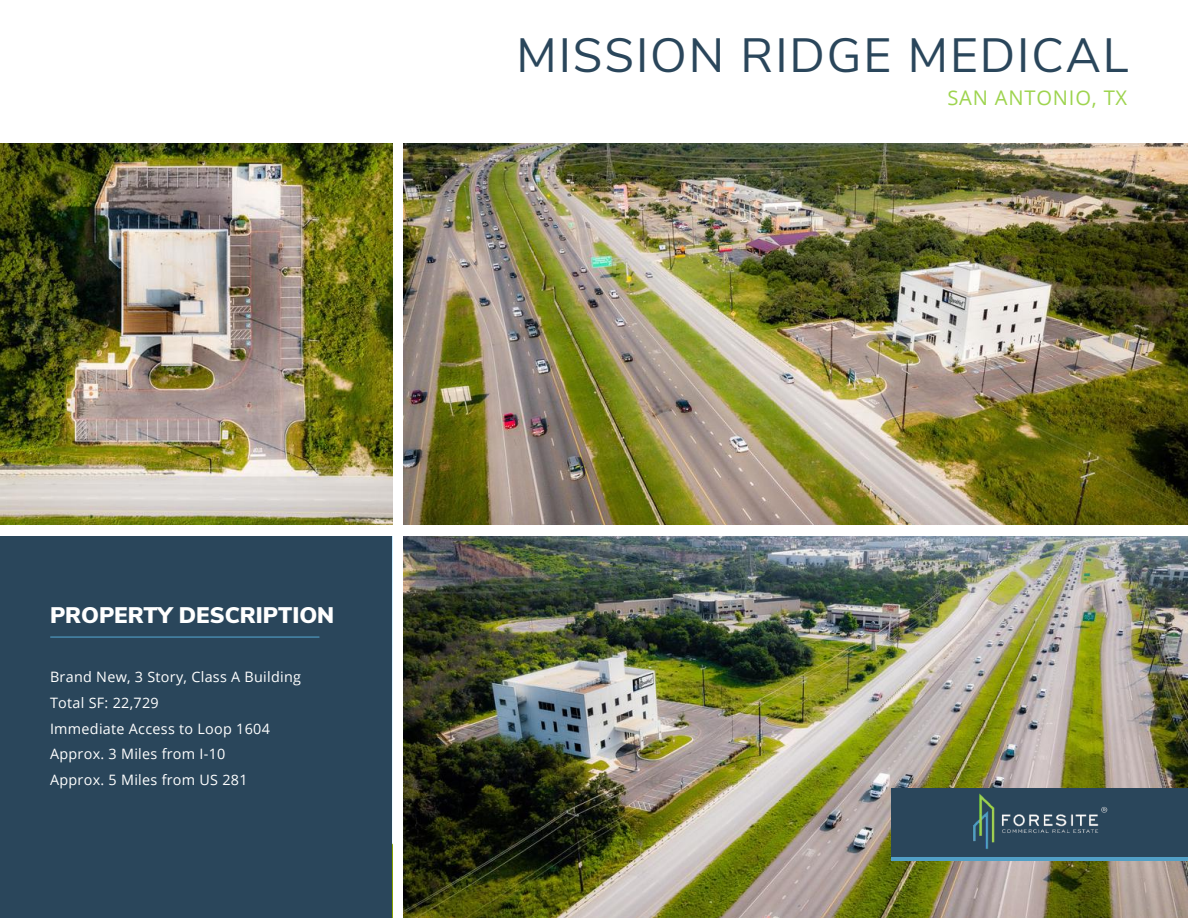
<style>
.page{position:relative;width:1188px;height:918px;background:#fff}
.page>*{position:absolute;margin:0;border:0;box-sizing:border-box;transform-origin:0 0}
.t1{font:48px "Nunito Sans";letter-spacing:.04em;color:#2a465b}
.t2{font:900 22.5px "Nunito Sans";color:#fff}
.t3{font:20.1px "Open Sans";letter-spacing:.04em;color:#9ed44f}
.t4{font:14.4px/25.8px "Open Sans";letter-spacing:.02em;color:#fff}
</style>
<div class="page">
<img style="left:0;top:143px;width:393px;height:382px">
<img style="left:404px;top:143px;width:784px;height:382px">
<img style="left:404px;top:536px;width:784px;height:382px">
<div style="left:0;top:536px;width:392px;height:382px;background:#2a465b"></div>
<svg style="left:892px;top:856px;width:296px;height:5px"></svg>
<div style="left:892px;top:788px;width:296px;height:68px;background:#2a465b"></div>
<img style="left:960px;top:793px;width:160px;height:67px">
<hr style="left:51px;top:637px;width:268px;height:1px;background:#519fc6">
<h1 class="t1" style="left:516px;top:23px;width:614px">MISSION RIDGE MEDICAL</h1>
<h3 class="t3" style="left:947px;top:83px;width:181px">SAN ANTONIO, TX</h3>
<h2 class="t2" style="left:50px;top:600px;width:286px">PROPERTY DESCRIPTION</h2>
<p class="t4" style="left:50px;top:663px;width:253px">Brand New, 3 Story, Class A Building<br>Total SF: 22,729<br>Immediate Access to Loop 1604<br>Approx. 3 Miles from I-10<br>Approx. 5 Miles from US 281</p>
</div>
